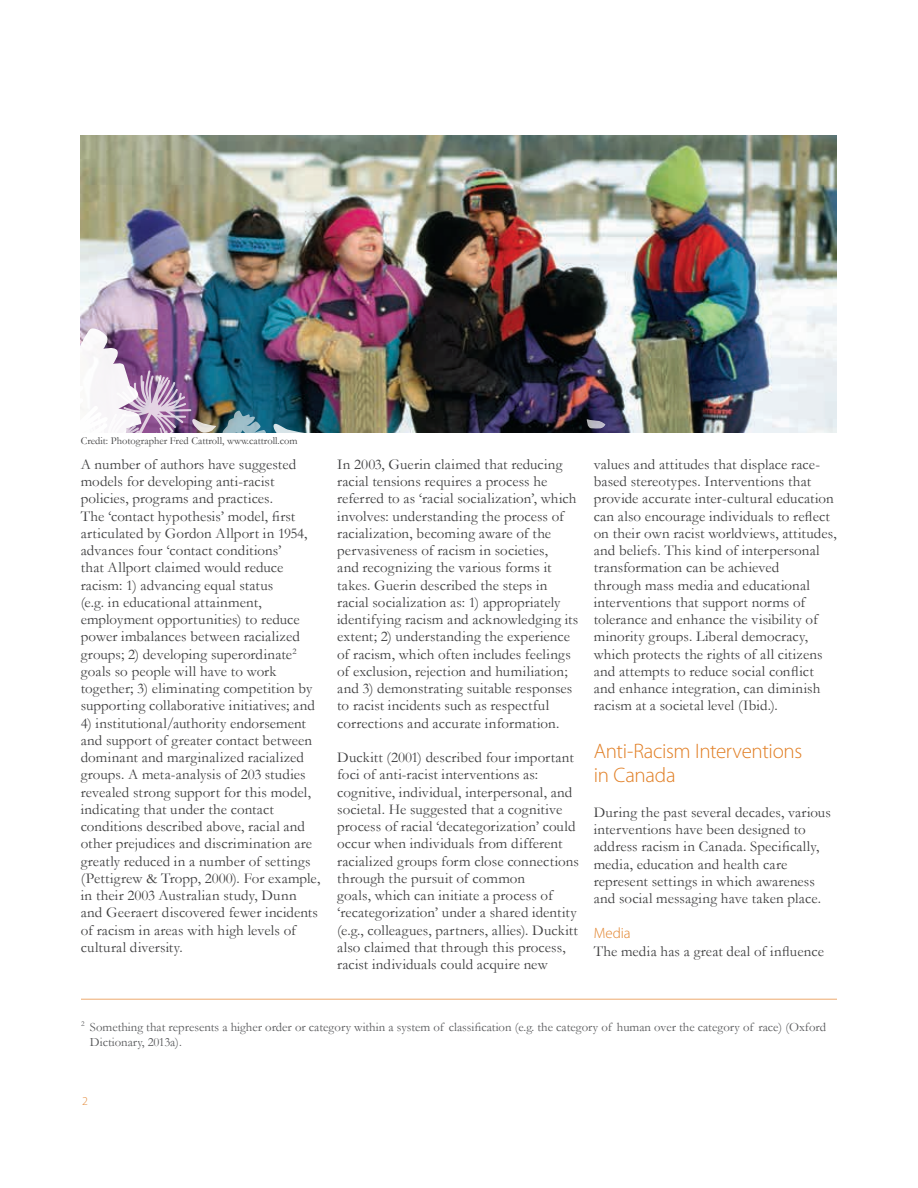
<style>
.page{position:relative;width:918px;height:1188px;background:#fff}
.page>*{position:absolute;margin:0;border:0;box-sizing:border-box;transform-origin:0 0}
.t1{font:300 21px/24px "Myriad Pro";letter-spacing:-.015em;color:#e17f25}
.t2{font:15px/17.2px "Garamond";letter-spacing:.005em;color:#3e3e3f}
.t3{font:300 15px "Myriad Pro";color:#e2842e}
.t4{font:12.75px/15px "Garamond";color:#57585a}
.t5{font:300 12px "Myriad Pro";color:#e38938}
.t6{font:10.5px "Garamond";color:#3e3e3f}
</style>
<div class="page">
<img style="left:81px;top:135px;width:756px;height:298px">
<img style="left:80px;top:319px;width:153px;height:51px">
<svg style="left:273px;top:421px;width:32px;height:12px"></svg>
<svg style="left:587px;top:419px;width:18px;height:11px"></svg>
<img style="left:80px;top:370px;width:186px;height:63px">
<hr style="left:81px;top:999px;width:756px;height:1px;background:#eda96d">
<p class="t6" style="left:81px;top:434px;width:219px">Credit: Photographer Fred Cattroll, www.cattroll.com</p>
<p class="t2" style="left:81px;top:455px;width:236px">A number of authors have suggested models for developing anti-racist policies, programs and practices.<br>The ‘contact hypothesis’ model, first articulated by Gordon Allport in 1954, advances four ‘contact conditions’<br>that Allport claimed would reduce racism: 1) advancing equal status<br>(e.g. in educational attainment, employment opportunities) to reduce power imbalances between racialized groups; 2) developing superordinate<sup>2 </sup>goals so people will have to work together; 3) eliminating competition by supporting collaborative initiatives; and</p>
<p class="t2" style="left:81px;top:714px;width:241px">4) institutional/authority endorsement and support of greater contact between dominant and marginalized racialized groups. A meta-analysis of 203 studies revealed strong support for this model, indicating that under the contact conditions described above, racial and other prejudices and discrimination are greatly reduced in a number of settings (Pettigrew &amp; Tropp, 2000). For example, in their 2003 Australian study, Dunn and Geeraert discovered fewer incidents of racism in areas with high levels of cultural diversity.</p>
<p class="t2" style="left:337px;top:455px;width:243px">In 2003, Guerin claimed that reducing racial tensions requires a process he referred to as ‘racial socialization’, which involves: understanding the process of racialization, becoming aware of the pervasiveness of racism in societies,<br>and recognizing the various forms it takes. Guerin described the steps in racial socialization as: 1) appropriately identifying racism and acknowledging its extent; 2) understanding the experience of racism, which often includes feelings of exclusion, rejection and humiliation; and 3) demonstrating suitable responses to racist incidents such as respectful corrections and accurate information.</p>
<p class="t2" style="left:337px;top:749px;width:243px">Duckitt (2001) described four important foci of anti-racist interventions as: cognitive, individual, interpersonal, and societal. He suggested that a cognitive process of racial ‘decategorization’ could occur when individuals from different racialized groups form close connections through the pursuit of common<br>goals, which can initiate a process of ‘recategorization’ under a shared identity (e.g., colleagues, partners, allies). Duckitt also claimed that through this process, racist individuals could acquire new</p>
<p class="t2" style="left:594px;top:455px;width:244px">values and attitudes that displace race&shy;based stereotypes. Interventions that provide accurate inter-cultural education can also encourage individuals to reflect on their own racist worldviews, attitudes, and beliefs. This kind of interpersonal transformation can be achieved<br>through mass media and educational interventions that support norms of tolerance and enhance the visibility of minority groups. Liberal democracy, which protects the rights of all citizens and attempts to reduce social conflict and enhance integration, can diminish racism at a societal level (Ibid.).</p>
<h1 class="t1" style="left:594px;top:740px;width:210px">Anti-Racism Interventions in Canada</h1>
<p class="t2" style="left:594px;top:803px;width:239px">During the past several decades, various interventions have been designed to address racism in Canada. Specifically, media, education and health care represent settings in which awareness and social messaging have taken place.</p>
<p class="t3" style="left:594px;top:925px;width:39px">Media</p>
<p class="t2" style="left:594px;top:942px;width:232px">The media has a great deal of influence</p>
<p class="t4" style="left:90px;top:1019px;width:738px;text-indent:-9px"><sup>2</sup> Something that represents a higher order or category within a system of classification (e.g. the category of human over the category of race) (Oxford<br>Dictionary, 2013a).</p>
<p class="t5" style="left:82px;top:1095px;width:7px">2</p>
</div>
